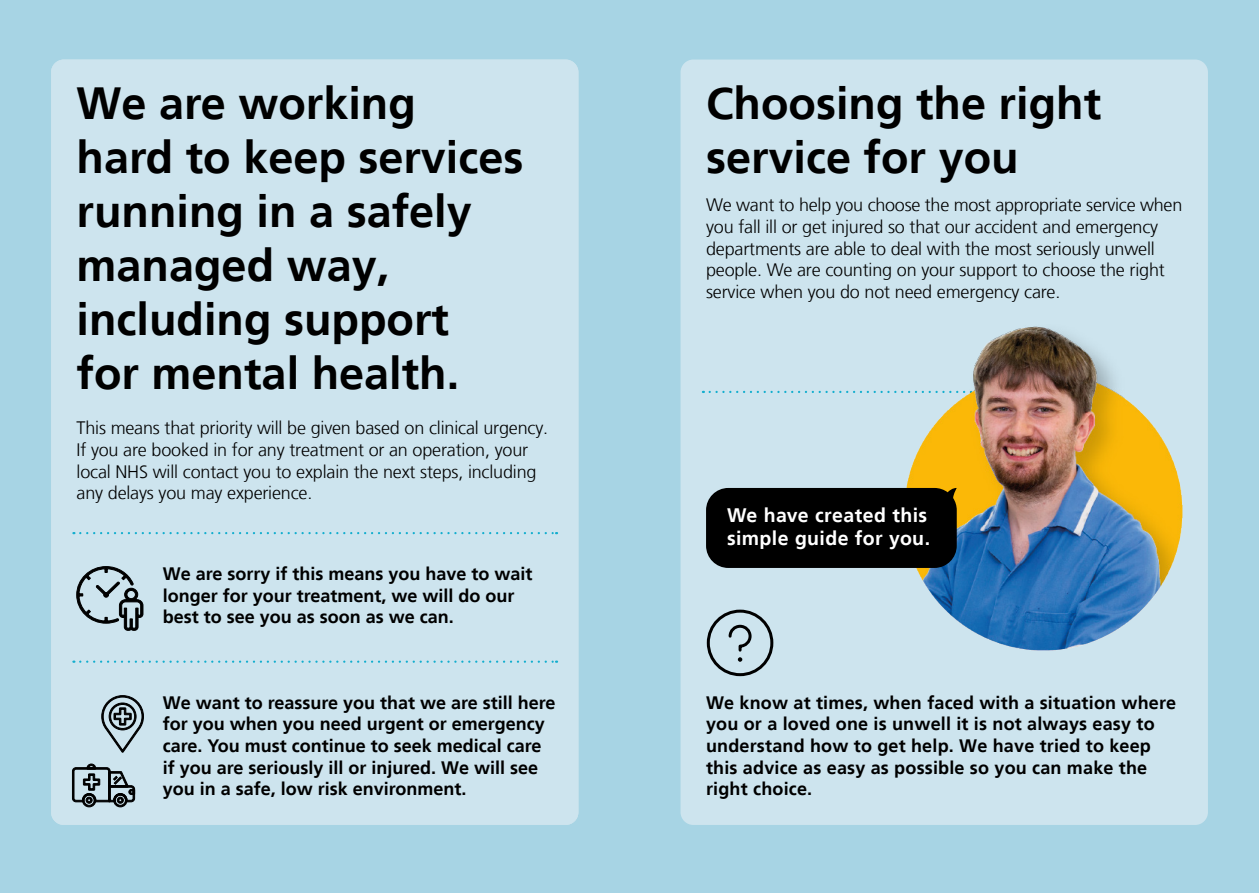
<style>
.page{position:relative;width:1259px;height:893px;background:#a7d4e4}
.page>*{position:absolute;margin:0;border:0;box-sizing:border-box;transform-origin:0 0}
.t1{font:700 45px/54px "Frutiger LT";color:#000}
.t2{font:700 19.5px/23.4px "Frutiger LT";letter-spacing:.02em;color:#fff}
.t3{font:700 18px/21.6px "Frutiger LT";color:#000}
.t4{font:300 18px/21.6px "Frutiger LT";letter-spacing:-.01em;color:#000}
</style>
<div class="page">
<div style="left:680px;top:60px;width:528px;height:765px;background:#cde4ee;border-radius:13px"></div>
<div style="left:51px;top:60px;width:527px;height:765px;background:#cde4ee;border-radius:13px"></div>
<div style="left:707px;top:610px;width:66px;height:66px;border:3px solid #000;border-radius:50%"></div>
<svg style="left:728px;top:624px;width:24px;height:38px"></svg>
<svg style="left:80px;top:661px;width:477px;height:2px"></svg>
<svg style="left:80px;top:532px;width:477px;height:2px"></svg>
<svg style="left:76px;top:566px;width:67px;height:65px"></svg>
<svg style="left:101px;top:695px;width:43px;height:58px"></svg>
<svg style="left:72px;top:764px;width:63px;height:43px"></svg>
<svg style="left:703px;top:391px;width:173px;height:2px"></svg>
<img style="left:880px;top:326px;width:302px;height:325px">
<div style="left:706px;top:488px;width:250px;height:80px;background:#000"></div>
<h1 class="t1" style="left:77px;top:76px;width:448px">We are working hard to keep services running in a safely managed way, including support<br>for mental health.</h1>
<h1 class="t1" style="left:706px;top:76px;width:397px">Choosing the right service for you</h1>
<p class="t4" style="left:706px;top:195px;width:478px">We want to help you choose the most appropriate service when you fall ill or get injured so that our accident and emergency departments are able to deal with the most seriously unwell people. We are counting on your support to choose the right service when you do not need emergency care.</p>
<p class="t4" style="left:77px;top:418px;width:473px">This means that priority will be given based on clinical urgency.<br>If you are booked in for any treatment or an operation, your local NHS will contact you to explain the next steps, including any delays you may experience.</p>
<p class="t3" style="left:163px;top:563px;width:371px">We are sorry if this means you have to wait longer for your treatment, we will do our best to see you as soon as we can.</p>
<p class="t3" style="left:163px;top:692px;width:394px">We want to reassure you that we are still here for you when you need urgent or emergency care. You must continue to seek medical care if you are seriously ill or injured. We will see you in a safe, low risk environment.</p>
<p class="t2" style="left:727px;top:503px;width:205px">We have created this simple guide for you.</p>
<p class="t3" style="left:706px;top:692px;width:471px">We know at times, when faced with a situation where you or a loved one is unwell it is not always easy to understand how to get help. We have tried to keep this advice as easy as possible so you can make the right choice.</p>
</div>
